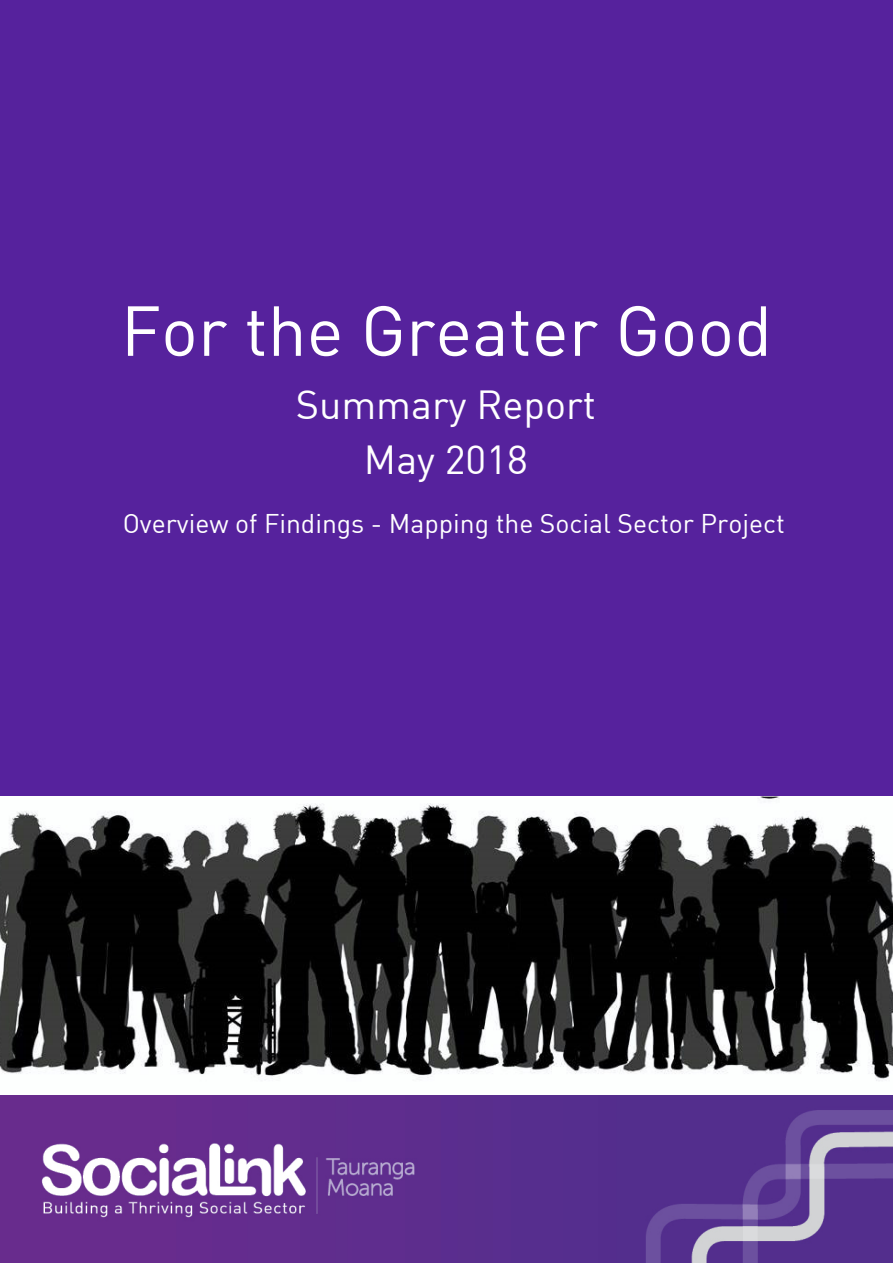
<style>
.page{position:relative;width:893px;height:1263px;background:#56229d}
.page>*{position:absolute;margin:0;border:0;box-sizing:border-box;transform-origin:0 0}
.t1{font:69.6px "DIN";color:#fff}
.t2{font:39.75px/55.2px "DIN";color:#fff;text-align:center}
.t3{font:26.55px "DIN";color:#fff}
</style>
<div class="page">
<img style="left:0;top:796px;width:893px;height:467px">
<h1 class="t1" style="left:121px;top:287px;width:653px">For the Greater Good</h1>
<h2 class="t2" style="left:296px;top:376px;width:302px">Summary Report<br>May 2018</h2>
<p class="t3" style="left:123px;top:506px;width:664px">Overview of Findings - Mapping the Social Sector Project</p>
</div>
